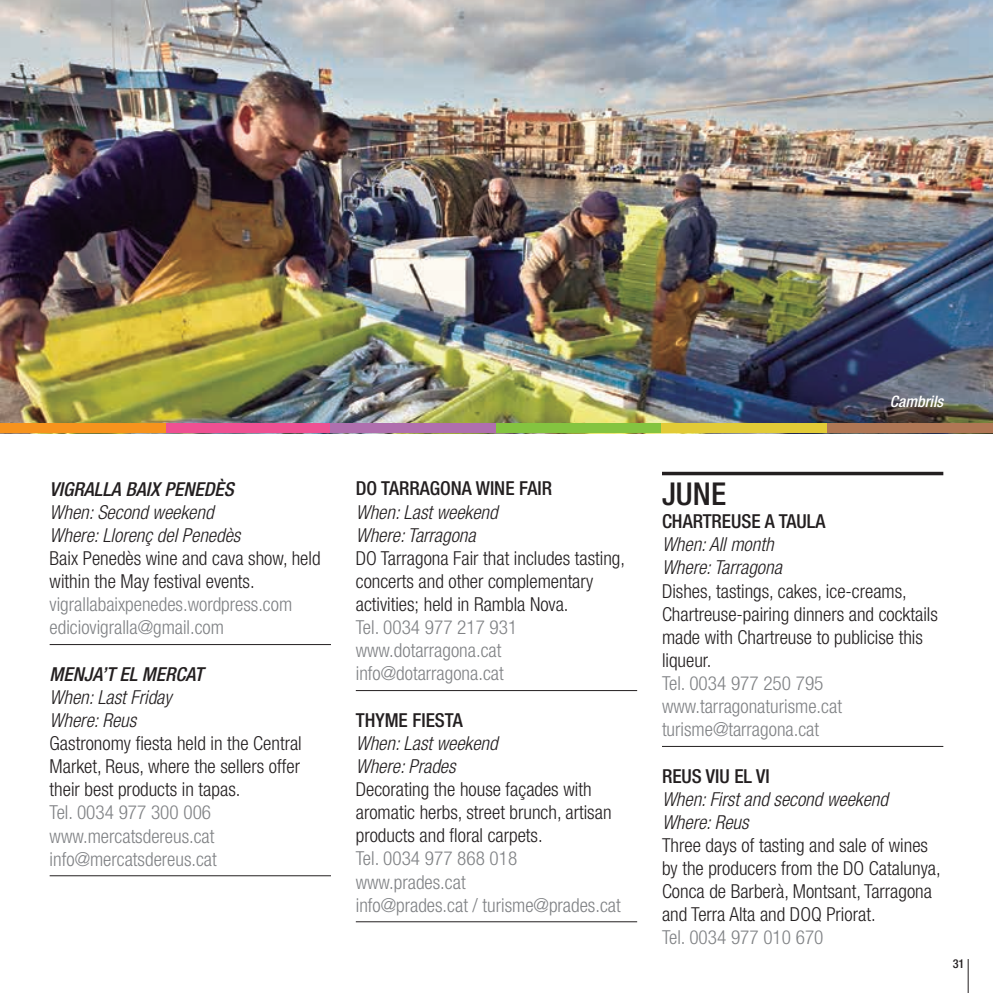
<style>
.page{position:relative;width:993px;height:993px;background:#fff}
.page>*{position:absolute;margin:0;border:0;box-sizing:border-box;transform-origin:0 0}
.t1{font:500 condensed 31.5px "Helvetica Neue";color:#231f20}
.t2{font:300 condensed 19.25px/23.1px "Helvetica Neue";color:#231f20}
.t3{font:300 condensed 19.25px/23.1px "Helvetica Neue";color:#808285}
.t4{font:italic 300 condensed 19.25px/23.1px "Helvetica Neue";color:#231f20}
.t5{font:500 condensed 19.25px "Helvetica Neue";color:#231f20}
.t6{font:italic 500 condensed 19.25px "Helvetica Neue";color:#231f20}
.t7{font:italic 500 condensed 15.75px "Helvetica Neue";color:#fff}
.t8{font:500 condensed 12.25px "Helvetica Neue";color:#231f20}
</style>
<div class="page">
<hr style="left:967px;top:958px;width:1px;height:34px;background:#231f20">
<hr style="left:50px;top:644px;width:281px;height:1px;background:#231f20">
<hr style="left:50px;top:875px;width:281px;height:1px;background:#231f20">
<hr style="left:356px;top:690px;width:281px;height:1px;background:#231f20">
<hr style="left:356px;top:921px;width:281px;height:1px;background:#231f20">
<svg style="left:662px;top:471px;width:281px;height:4px"></svg>
<hr style="left:661px;top:745px;width:282px;height:1px;background:#231f20">
<img style="left:0;top:0;width:992px;height:423px">
<div style="left:166px;top:423px;width:165px;height:10px;background:#ef5092"></div>
<div style="left:331px;top:423px;width:165px;height:10px;background:#af6fae"></div>
<div style="left:495px;top:423px;width:166px;height:10px;background:#84c440"></div>
<div style="left:0;top:423px;width:166px;height:10px;background:#f7931d"></div>
<div style="left:661px;top:423px;width:166px;height:10px;background:#e2cb37"></div>
<div style="left:827px;top:423px;width:165px;height:10px;background:#b07755"></div>
<p class="t6" style="left:50px;top:477px;width:185px">VIGRALLA BAIX PENEDÈS</p>
<p class="t4" style="left:50px;top:500px;width:192px">When: Second weekend<br>Where: Llorenç del Penedès</p>
<p class="t2" style="left:50px;top:546px;width:272px">Baix Penedès wine and cava show, held within the May festival events.</p>
<p class="t3" style="left:50px;top:592px;width:244px">vigrallabaixpenedes.wordpress.com ediciovigralla@gmail.com</p>
<p class="t6" style="left:50px;top:662px;width:155px">MENJA’T EL MERCAT</p>
<p class="t4" style="left:50px;top:685px;width:123px">When: Last Friday<br>Where: Reus</p>
<p class="t2" style="left:50px;top:731px;width:253px;text-align:justify">Gastronomy fiesta held in the Central Market, Reus, where the sellers offer their best products in tapas.</p>
<p class="t3" style="left:50px;top:800px;width:169px">Tel. 0034 977 300 006 www.mercatsdereus.cat info@mercatsdereus.cat</p>
<p class="t5" style="left:356px;top:477px;width:198px">DO TARRAGONA WINE FAIR</p>
<p class="t4" style="left:356px;top:500px;width:143px">When: Last weekend<br>Where: Tarragona</p>
<p class="t2" style="left:356px;top:546px;width:271px">DO Tarragona Fair that includes tasting, concerts and other complementary activities; held in Rambla Nova.</p>
<p class="t3" style="left:356px;top:615px;width:163px">Tel. 0034 977 217 931 www.dotarragona.cat info@dotarragona.cat</p>
<p class="t5" style="left:356px;top:708px;width:108px">THYME FIESTA</p>
<p class="t4" style="left:356px;top:731px;width:143px">When: Last weekend<br>Where: Prades</p>
<p class="t2" style="left:356px;top:777px;width:257px">Decorating the house façades with aromatic herbs, street brunch, artisan products and floral carpets.</p>
<p class="t3" style="left:356px;top:846px;width:266px">Tel. 0034 977 868 018 www.prades.cat<br>info@prades.cat / turisme@prades.cat</p>
<p class="t7" style="left:889px;top:392px;width:55px">Cambrils</p>
<h1 class="t1" style="left:661px;top:475px;width:66px">JUNE</h1>
<p class="t5" style="left:661px;top:509px;width:165px">CHARTREUSE A TAULA</p>
<p class="t4" style="left:661px;top:532px;width:121px">When: All month<br>Where: Tarragona</p>
<p class="t2" style="left:661px;top:579px;width:277px">Dishes, tastings, cakes, ice-creams,<br>Chartreuse-pairing dinners and cocktails made with Chartreuse to publicise this liqueur.</p>
<p class="t3" style="left:661px;top:671px;width:181px">Tel. 0034 977 250 795 www.tarragonaturisme.cat turisme@tarragona.cat</p>
<p class="t5" style="left:661px;top:764px;width:109px">REUS VIU EL VI</p>
<p class="t4" style="left:661px;top:786px;width:227px">When: First and second weekend<br>Where: Reus</p>
<p class="t2" style="left:661px;top:833px;width:280px">Three days of tasting and sale of wines by the producers from the DO Catalunya, Conca de Barberà, Montsant, Tarragona and Terra Alta and DOQ Priorat.</p>
<p class="t3" style="left:661px;top:925px;width:163px">Tel. 0034 977 010 670</p>
<p class="t8" style="left:952px;top:955px;width:13px">31</p>
</div>
